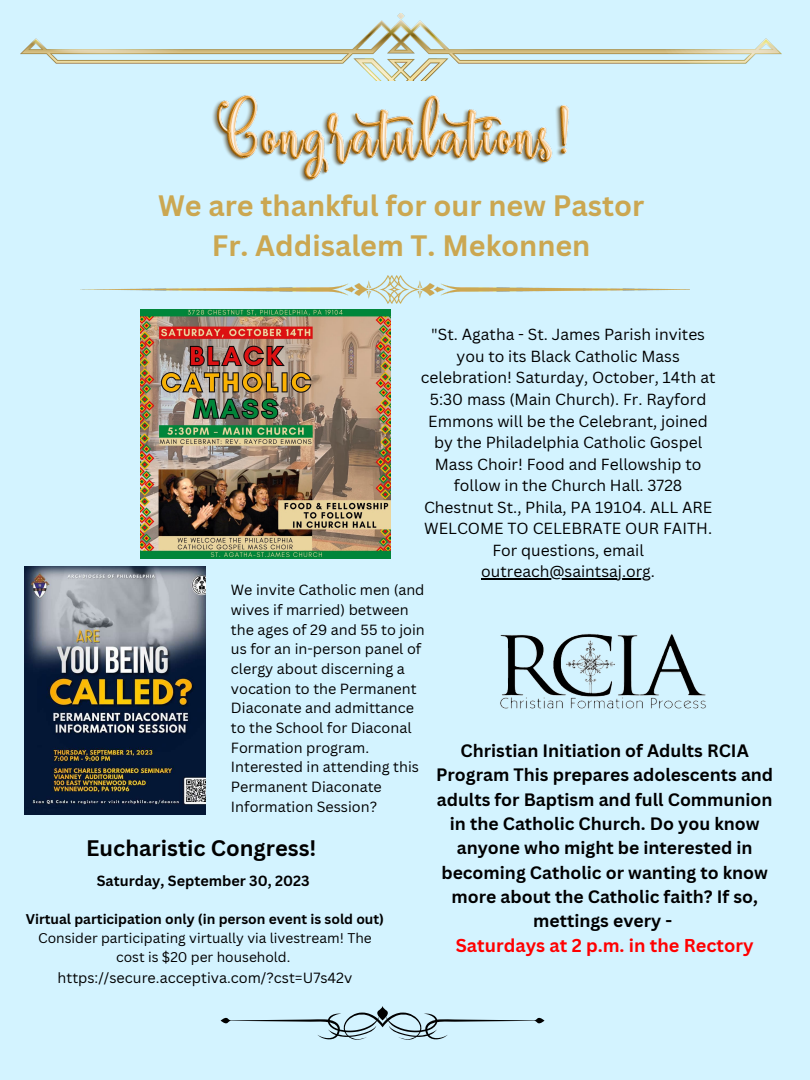
<style>
.page{position:relative;width:810px;height:1080px;background:#d3f3ff}
.page>*{position:absolute;margin:0;border:0;box-sizing:border-box;transform-origin:0 0}
.t1{font:700 28.75px "Canva Sans";color:#cba751}
.t2{font:700 21.88px "Canva Sans";color:#000}
.t3{font:700 18.12px "Canva Sans";color:#f00}
.t4{font:700 17.5px/24.4px "Canva Sans";color:#000;text-align:center}
.t5{font:15.62px/21.6px "Canva Sans";color:#000;text-align:center}
.t6{font:14.38px/19.7px "Canva Sans";color:#000}
.t7{font:700 14.38px "Canva Sans";color:#000}
.t8{font:13.75px/19.2px "Canva Sans";color:#000;text-align:center}
.t9{font:700 13.75px "Canva Sans";color:#000}
</style>
<div class="page">
<img style="left:20px;top:13px;width:762px;height:68px">
<svg style="left:221px;top:1006px;width:324px;height:34px"></svg>
<img style="left:81px;top:276px;width:608px;height:27px">
<img style="left:25px;top:566px;width:180px;height:249px">
<img style="left:500px;top:633px;width:206px;height:76px">
<img style="left:212px;top:95px;width:356px;height:87px">
<img style="left:141px;top:309px;width:249px;height:249px">
<hr style="left:481px;top:578px;width:170px;height:2px;background:#000">
<p class="t1" style="left:158px;top:186px;width:488px">We are thankful for our new Pastor</p>
<p class="t1" style="left:212px;top:226px;width:380px">Fr. Addisalem T. Mekonnen</p>
<p class="t5" style="left:421px;top:323px;width:296px">"St. Agatha - St. James Parish invites you to its Black Catholic Mass celebration! Saturday, October, 14th at 5:30 mass (Main Church). Fr. Rayford Emmons will be the Celebrant, joined by the Philadelphia Catholic Gospel Mass Choir! Food and Fellowship to follow in the Church Hall. 3728<br>Chestnut St., Phila, PA 19104. ALL ARE WELCOME TO CELEBRATE OUR FAITH.<br>For questions, email outreach@saintsaj.org.</p>
<p class="t6" style="left:231px;top:580px;width:195px">We invite Catholic men (and wives if married) between the ages of 29 and 55 to join us for an in-person panel of clergy about discerning a vocation to the Permanent<br>Diaconate and admittance to the School for Diaconal<br>Formation program.<br>Interested in attending this<br>Permanent Diaconate<br>Information Session?</p>
<p class="t2" style="left:86px;top:833px;width:232px">Eucharistic Congress!</p>
<p class="t7" style="left:97px;top:871px;width:215px">Saturday, September 30, 2023</p>
<p class="t9" style="left:26px;top:909px;width:360px">Virtual participation only (in person event is sold out)</p>
<p class="t8" style="left:38px;top:928px;width:335px">Consider participating virtually via livestream! The cost is $20 per household.</p>
<p class="t6" style="left:58px;top:967px;width:296px">https://secure.acceptiva.com/?cst=U7s42v</p>
<p class="t4" style="left:436px;top:738px;width:339px">Christian Initiation of Adults RCIA Program This prepares adolescents and adults for Baptism and full Communion in the Catholic Church. Do you know anyone who might be interested in becoming Catholic or wanting to know more about the Catholic faith? If so, mettings every -</p>
<p class="t3" style="left:456px;top:933px;width:299px">Saturdays at 2 p.m. in the Rectory</p>
</div>
